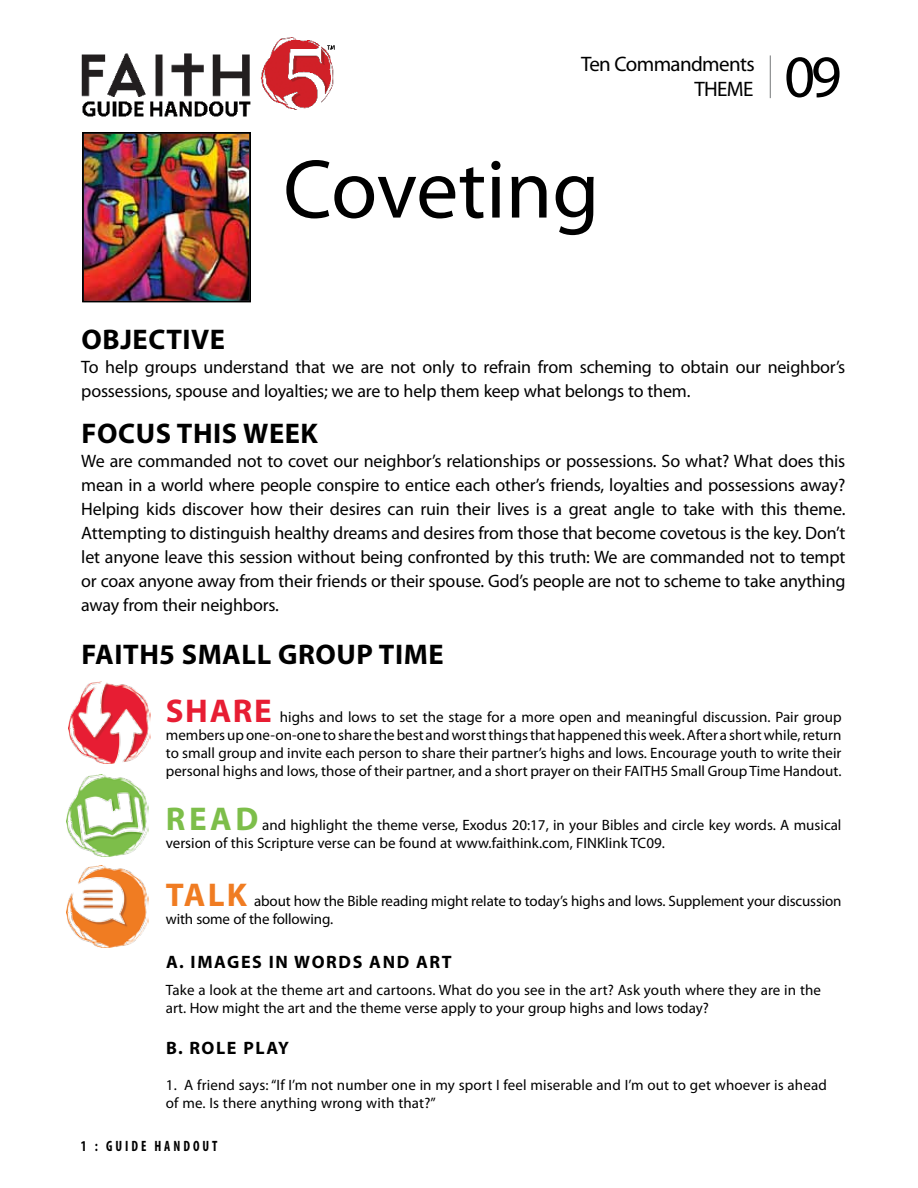
<style>
.page{position:relative;width:918px;height:1188px;background:#fff}
.page>*{position:absolute;margin:0;border:0;box-sizing:border-box;transform-origin:0 0}
.t1{font:84px "Myriad Pro";color:#000}
.t2{font:60px "Myriad Pro";color:#000}
.t3{font:700 28.5px "Myriad Pro";letter-spacing:.02em;color:#000}
.t4{font:21px "Myriad Pro";letter-spacing:-.03em;color:#000}
.t5{font:18px/24px "Myriad Pro";letter-spacing:-.01em;color:#000}
.t6{font:700 18px "Myriad Pro";letter-spacing:.09em;color:#000}
.t7{font:15px/18px "Myriad Pro";color:#000}
.t8{font:700 condensed 15px "Myriad Pro";letter-spacing:.22em;color:#000;scale:.9 1}
.s1{font-weight:700;font-size:33px;color:#e71d33}
.s2{font-weight:700;font-size:33px;color:#7dbe4a}
.s3{font-weight:700;font-size:33px;color:#f07c22}
</style>
<div class="page">
<img style="left:86px;top:136px;width:161px;height:163px">
<div style="left:82px;top:132px;width:169px;height:170px;border:2px solid #000"></div>
<img style="left:81px;top:37px;width:254px;height:80px">
<img style="left:69px;top:682px;width:81px;height:81px">
<img style="left:67px;top:774px;width:82px;height:82px">
<img style="left:67px;top:866px;width:82px;height:82px">
<hr style="left:770px;top:55px;width:1px;height:43px;background:#757779">
<h3 class="t4" style="left:581px;top:51px;width:175px">Ten Commandments</h3>
<h1 class="t1" style="left:283px;top:138px;width:318px">Coveting</h1>
<h3 class="t4" style="left:694px;top:76px;width:61px">THEME</h3>
<h2 class="t2" style="left:784px;top:40px;width:59px">09</h2>
<h3 class="t3" style="left:82px;top:321px;width:142px">OBJECTIVE</h3>
<p class="t5" style="left:81px;top:354px;width:766px">To help groups understand that we are not only to refrain from scheming to obtain our neighbor’s possessions, spouse and loyalties; we are to help them keep what belongs to them.</p>
<h3 class="t3" style="left:82px;top:415px;width:205px">FOCUS TH IS WEEK</h3>
<p class="t5" style="left:81px;top:449px;width:766px;text-align:justify">We are commanded not to covet our neighbor’s relationships or possessions. So what? What does this mean in a world where people conspire to entice each other’s friends, loyalties and possessions away?<br>Helping kids discover how their desires can ruin their lives is a great angle to take with this theme.<br>Attempting to distinguish healthy dreams and desires from those that become covetous is the key. Don’t let anyone leave this session without being confronted by this truth: We are commanded not to tempt or coax anyone away from their friends or their spouse. God’s people are not to scheme to take anything away from their neighbors.</p>
<h3 class="t3" style="left:82px;top:636px;width:158px">FAITH5 SMALL</h3>
<h3 class="t3" style="left:278px;top:636px;width:164px">GROUP TIME</h3>
<p class="t7" style="left:166px;top:707px;width:677px;text-align:justify"><span class="s1">SHARE</span> highs and lows to set the stage for a more open and meaningful discussion. Pair group members up one-on-one to share the best and worst things that happened this week. After a short while, return to small group and invite each person to share their partner’s highs and lows. Encourage youth to write their personal highs and lows, those of their partner, and a short prayer on their FAITH5 Small Group Time Handout.</p>
<p class="t7" style="left:166px;top:815px;width:677px"><span class="s2">READ</span> and highlight the theme verse, Exodus 20:17, in your Bibles and circle key words. A musical version of this Scripture verse can be found at www.faithink.com, FINKlink TC09.</p>
<p class="t7" style="left:166px;top:892px;width:677px"><span class="s3">TALK</span> about how the Bible reading might relate to today’s highs and lows. Supplement your discussion with some of the following.</p>
<p class="t6" style="left:166px;top:950px;width:287px">A. IMAGES IN WORDS AND ART</p>
<p class="t7" style="left:166px;top:981px;width:657px">Take a look at the theme art and cartoons. What do you see in the art? Ask youth where they are in the art. How might the art and the theme verse apply to your group highs and lows today?</p>
<p class="t6" style="left:166px;top:1036px;width:125px">B. ROLE PLAY</p>
<p class="t7" style="left:166px;top:1076px;width:663px">1. A friend says: “If I’m not number one in my sport I feel miserable and I’m out to get whoever is ahead of me. Is there anything wrong with that?”</p>
<p class="t8" style="left:81px;top:1137px;width:153px">1 : GUIDE HANDOUT</p>
</div>
